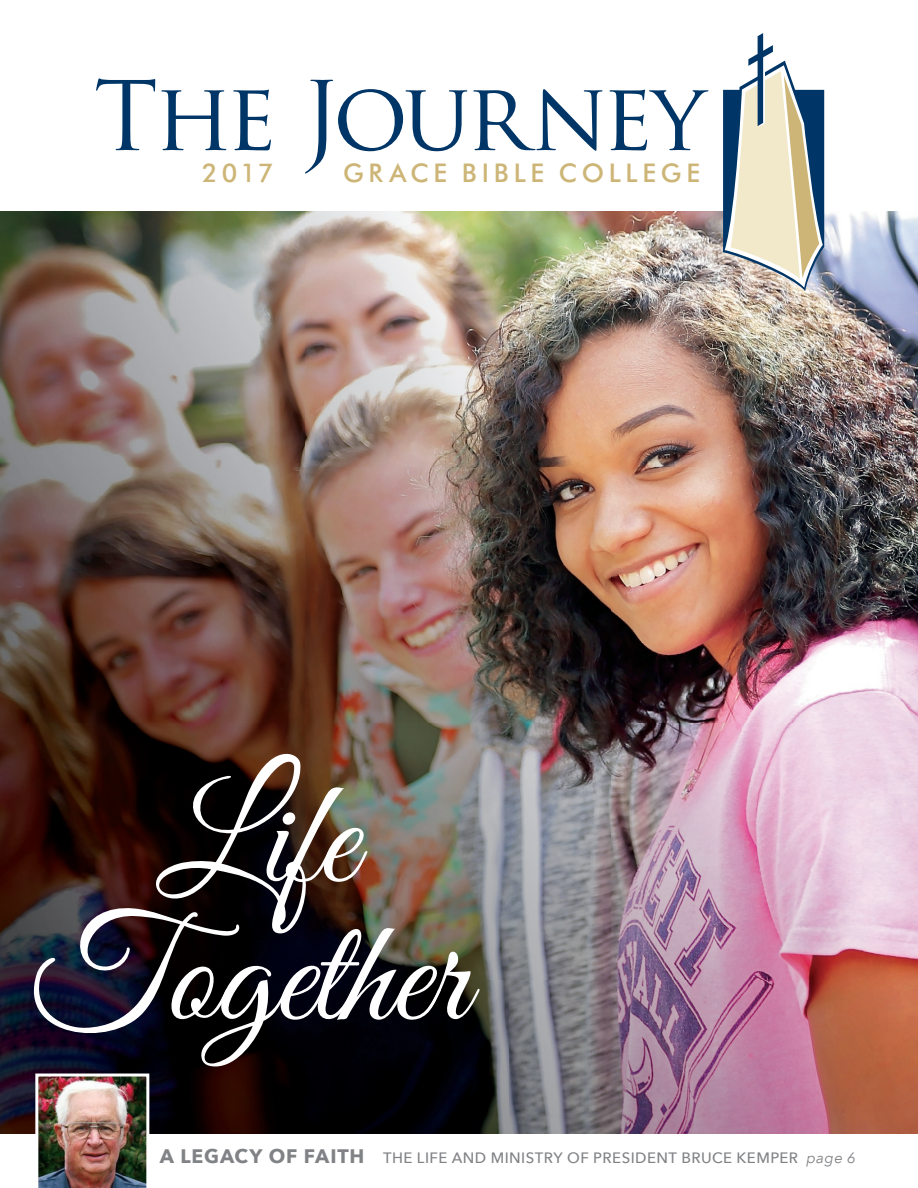
<style>
.page{position:relative;width:918px;height:1188px;background:#fff}
.page>*{position:absolute;margin:0;border:0;box-sizing:border-box;transform-origin:0 0}
.t1{font:150px/137.9px "Great Vibes";color:#fff;text-align:center}
.t2{font:93.3px "Trajan Pro";letter-spacing:-.055em;color:#003667}
.t3{font:500 25.8px "Futura BT";letter-spacing:.185em;color:#ccb576}
.t4{font:500 15px "Avenir Next";letter-spacing:.03em;color:#808285}
.s1{font-weight:700;font-size:19.5px}
.s2{font-weight:400;font-style:italic}
</style>
<div class="page">
<img style="left:0;top:212px;width:918px;height:922px">
<svg style="left:723px;top:33px;width:101px;height:258px"></svg>
<img style="left:34px;top:1072px;width:117px;height:116px">
<h2 class="t2" style="left:94px;top:57px;width:613px">The Journey</h2>
<h3 class="t3" style="left:202px;top:157px;width:73px">2017</h3>
<h3 class="t3" style="left:343px;top:157px;width:359px">GRACE BIBLE COLLEGE</h3>
<h1 class="t1" style="left:29px;top:779px;width:441px">Life<br>Together</h1>
<p class="t4" style="left:160px;top:1145px;width:698px"><span class="s1">A LEGACY OF FAITH</span> THE LIFE AND MINISTRY OF PRESIDENT BRUCE KEMPER <span class="s2">page 6</span></p>
</div>
